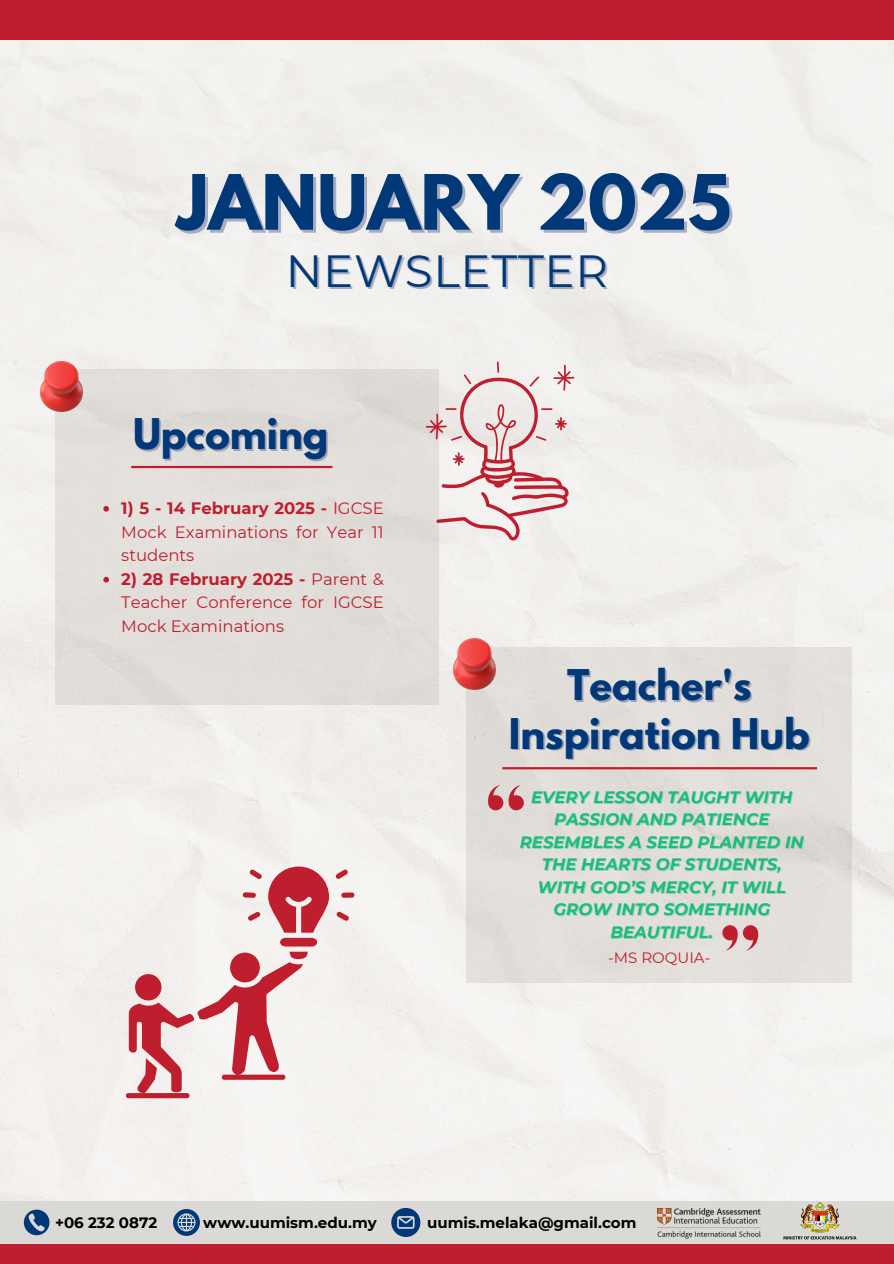
<style>
.page{position:relative;width:894px;height:1264px;background:#fff}
.page>*{position:absolute;margin:0;border:0;box-sizing:border-box;transform-origin:0 0}
.t1{font:700 67.5px "League Spartan";color:#013878}
.t2{font:45px "Montserrat";letter-spacing:.015em;color:#013878}
.t3{font:700 37.5px "League Spartan";color:#013878}
.t4{font:italic 700 16.5px "Montserrat";color:#1cbc7c}
.t5{font:16.5px/23.7px "Montserrat";color:#bf1e2e;text-align:justify}
.t6{font:700 15px "Montserrat";color:#000}
.t7{font:15px "Montserrat";color:#bf1e2e}
.s1{font-weight:700}
</style>
<div class="page">
<div style="left:0;top:40px;width:893px;height:1161px;background:#f2f1ef"></div>
<div style="left:0;top:0;width:893px;height:40px;background:#bf1e2e"></div>
<div style="left:0;top:1224px;width:893px;height:39px;background:#bf1e2e"></div>
<div style="left:56px;top:369px;width:383px;height:335px;background:#e2deda"></div>
<hr style="left:131px;top:466px;width:201px;height:2px;background:#bf1e2e">
<img style="left:40px;top:361px;width:42px;height:51px">
<svg style="left:103px;top:506px;width:6px;height:5px"></svg>
<svg style="left:103px;top:577px;width:6px;height:5px"></svg>
<div style="left:466px;top:647px;width:385px;height:335px;background:#e2dedb"></div>
<hr style="left:502px;top:767px;width:314px;height:2px;background:#bf1e2e">
<img style="left:454px;top:639px;width:41px;height:50px">
<svg style="left:488px;top:785px;width:35px;height:25px"></svg>
<svg style="left:722px;top:925px;width:36px;height:25px"></svg>
<div style="left:0;top:1201px;width:893px;height:42px;background:#dad9d6"></div>
<img style="left:783px;top:1202px;width:74px;height:38px">
<img style="left:657px;top:1208px;width:103px;height:30px">
<svg style="left:173px;top:1209px;width:27px;height:26px"></svg>
<svg style="left:24px;top:1209px;width:25px;height:26px"></svg>
<svg style="left:391px;top:1207px;width:29px;height:29px"></svg>
<svg style="left:125px;top:866px;width:230px;height:232px;fill:#f3f1ef"></svg>
<svg style="left:425px;top:361px;width:149px;height:179px"></svg>
<h6 class="t1" style="left:177px;top:169px;width:555px">JANUARY 2025</h6>
<p class="t2" style="left:286px;top:243px;width:323px">NEWSLETTER</p>
<h1 class="t3" style="left:133px;top:415px;width:197px">Upcoming</h1>
<h2 class="t5" style="left:121px;top:496px;width:264px"><span class="s1">1) 5 - 14 February 2025 -</span> IGCSE Mock Examinations for Year 11 students</h2>
<p class="t5" style="left:121px;top:567px;width:264px"><span class="s1">2) 28 February 2025 -</span> Parent &amp; Teacher Conference for IGCSE Mock Examinations</p>
<p class="t3" style="left:567px;top:666px;width:186px">Teacher's</p>
<h3 class="t3" style="left:508px;top:715px;width:302px">Inspiration Hub</h3>
<p class="t4" style="left:531px;top:786px;width:263px">EVERY LESSON TAUGHT WITH</p>
<p class="t4" style="left:554px;top:809px;width:217px">PASSION AND PATIENCE</p>
<p class="t4" style="left:519px;top:831px;width:285px">RESEMBLES A SEED PLANTED IN</p>
<p class="t4" style="left:541px;top:854px;width:241px">THE HEARTS OF STUDENTS,</p>
<h3 class="t4" style="left:537px;top:876px;width:250px">WITH GOD’S MERCY, IT WILL</h3>
<p class="t4" style="left:553px;top:899px;width:218px">GROW INTO SOMETHING</p>
<p class="t4" style="left:610px;top:921px;width:104px">BEAUTIFUL.</p>
<h4 class="t7" style="left:608px;top:948px;width:104px">-MS ROQUIA-</h4>
<p class="t6" style="left:55px;top:1213px;width:103px">+06 232 0872</p>
<p class="t6" style="left:203px;top:1213px;width:175px">www.uumism.edu.my</p>
<h5 class="t6" style="left:427px;top:1213px;width:211px">uumis.melaka@gmail.com</h5>
</div>
